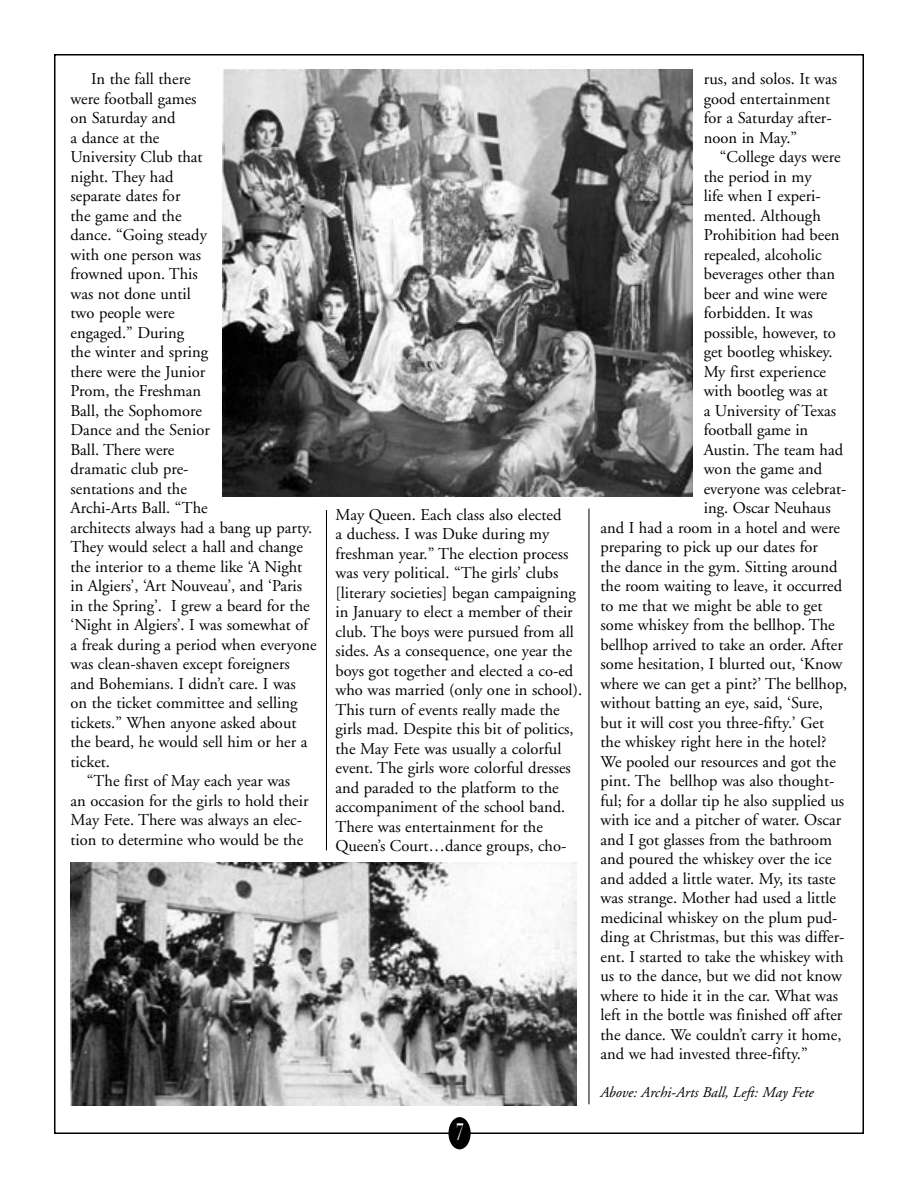
<style>
.page{position:relative;width:918px;height:1188px;background:#fff}
.page>*{position:absolute;margin:0;border:0;box-sizing:border-box;transform-origin:0 0}
.t1{font:21px "Corvinus Skyline";color:#fff}
.body_text{font:16.5px/19.5px "Adobe Garamond";color:#000}
.Captions{font:italic 15px "Adobe Garamond";color:#000}
</style>
<div class="page">
<div style="left:448px;top:1117px;width:23px;height:32px;background:#000;border-radius:50%"></div>
<hr style="left:326px;top:510px;width:1px;height:340px;background:#000">
<hr style="left:589px;top:508px;width:1px;height:596px;background:#000">
<img style="left:222px;top:69px;width:471px;height:428px">
<img style="left:70px;top:863px;width:506px;height:242px">
<p class="body_text" style="left:70px;top:70px;width:248px;text-indent:21px">In the fall there<br>were football games<br>on Saturday and<br>a dance at the<br>University Club that<br>night. They had<br>separate dates for<br>the game and the<br>dance. “Going steady<br>with one person was<br>frowned upon. This<br>was not done until<br>two people were<br>engaged.” During<br>the winter and spring<br>there were the Junior<br>Prom, the Freshman<br>Ball, the Sophomore<br>Dance and the Senior<br>Ball. There were<br>dramatic club pre-<br>sentations and the<br>Archi-Arts Ball. “The<br>architects always had a bang up party.<br>They would select a hall and change the interior to a theme like ‘A Night in Algiers’, ‘Art Nouveau’, and ‘Paris in the Spring’. I grew a beard for the ‘Night in Algiers’. I was somewhat of a freak during a period when everyone was clean-shaven except foreigners and Bohemians. I didn’t care. I was on the ticket committee and selling tickets.” When anyone asked about the beard, he would sell him or her a ticket.</p>
<p class="body_text" style="left:70px;top:772px;width:239px;text-align:center">“The first of May each year was<br>an occasion for the girls to hold their May Fete. There was always an elec&shy;tion to determine who would be the</p>
<p class="body_text" style="left:336px;top:505px;width:248px">May Queen. Each class also elected<br>a duchess. I was Duke during my freshman year.” The election process was very political. “The girls’ clubs [literary societies] began campaigning in January to elect a member of their club. The boys were pursued from all sides. As a consequence, one year the boys got together and elected a co-ed who was married (only one in school).<br>This turn of events really made the girls mad. Despite this bit of politics, the May Fete was usually a colorful event. The girls wore colorful dresses and paraded to the platform to the accompaniment of the school band.<br>There was entertainment for the Queen’s Court…dance groups, cho-</p>
<p class="t1" style="left:456px;top:1121px;width:10px">7</p>
<p class="body_text" style="left:704px;top:70px;width:135px">rus, and solos. It was good entertainment for a Saturday after&shy;noon in May.”</p>
<p class="body_text" style="left:720px;top:148px;width:122px">“College days were</p>
<p class="body_text" style="left:704px;top:167px;width:109px">the period in my</p>
<p class="body_text" style="left:704px;top:187px;width:118px">life when I experi-</p>
<p class="body_text" style="left:704px;top:206px;width:119px">mented. Although</p>
<p class="body_text" style="left:704px;top:226px;width:137px">Prohibition had been</p>
<p class="body_text" style="left:704px;top:245px;width:119px">repealed, alcoholic</p>
<p class="body_text" style="left:704px;top:265px;width:133px">beverages other than</p>
<p class="body_text" style="left:704px;top:284px;width:125px">beer and wine were</p>
<p class="body_text" style="left:704px;top:304px;width:111px">forbidden. It was</p>
<p class="body_text" style="left:704px;top:323px;width:134px">possible, however, to</p>
<p class="body_text" style="left:704px;top:343px;width:130px">get bootleg whiskey.</p>
<p class="body_text" style="left:704px;top:362px;width:124px">My first experience</p>
<p class="body_text" style="left:704px;top:382px;width:126px">with bootleg was at</p>
<p class="body_text" style="left:704px;top:401px;width:134px">a University of Texas</p>
<p class="body_text" style="left:704px;top:421px;width:106px">football game in</p>
<p class="body_text" style="left:704px;top:440px;width:141px">Austin. The team had</p>
<p class="body_text" style="left:704px;top:460px;width:120px">won the game and</p>
<p class="body_text" style="left:704px;top:479px;width:144px">everyone was celebrat-</p>
<p class="body_text" style="left:704px;top:499px;width:128px">ing. Oscar Neuhaus</p>
<p class="body_text" style="left:600px;top:518px;width:241px">and I had a room in a hotel and were</p>
<p class="body_text" style="left:600px;top:538px;width:219px">preparing to pick up our dates for</p>
<p class="body_text" style="left:600px;top:557px;width:238px">the dance in the gym. Sitting around</p>
<p class="body_text" style="left:600px;top:577px;width:243px">the room waiting to leave, it occurred</p>
<p class="body_text" style="left:600px;top:596px;width:224px">to me that we might be able to get</p>
<p class="body_text" style="left:600px;top:616px;width:236px">some whiskey from the bellhop. The</p>
<p class="body_text" style="left:600px;top:635px;width:244px">bellhop arrived to take an order. After</p>
<p class="body_text" style="left:600px;top:655px;width:244px">some hesitation, I blurted out, ‘Know</p>
<p class="body_text" style="left:600px;top:674px;width:248px">where we can get a pint?’ The bellhop,</p>
<p class="body_text" style="left:600px;top:694px;width:224px">without batting an eye, said, ‘Sure,</p>
<p class="body_text" style="left:600px;top:713px;width:225px">but it will cost you three-fifty.’ Get</p>
<p class="body_text" style="left:600px;top:733px;width:228px">the whiskey right here in the hotel?</p>
<p class="body_text" style="left:600px;top:752px;width:237px">We pooled our resources and got the</p>
<p class="body_text" style="left:600px;top:772px;width:235px">pint. The bellhop was also thought-</p>
<p class="body_text" style="left:600px;top:791px;width:245px">ful; for a dollar tip he also supplied us</p>
<p class="body_text" style="left:600px;top:811px;width:242px">with ice and a pitcher of water. Oscar</p>
<p class="body_text" style="left:600px;top:830px;width:233px">and I got glasses from the bathroom</p>
<p class="body_text" style="left:600px;top:850px;width:233px">and poured the whiskey over the ice</p>
<p class="body_text" style="left:600px;top:869px;width:237px">and added a little water. My, its taste</p>
<p class="body_text" style="left:600px;top:889px;width:237px">was strange. Mother had used a little</p>
<p class="body_text" style="left:600px;top:908px;width:238px">medicinal whiskey on the plum pud-</p>
<p class="body_text" style="left:600px;top:928px;width:246px">ding at Christmas, but this was differ-</p>
<p class="body_text" style="left:600px;top:947px;width:245px">ent. I started to take the whiskey with</p>
<p class="body_text" style="left:600px;top:967px;width:243px">us to the dance, but we did not know</p>
<p class="body_text" style="left:600px;top:986px;width:239px">where to hide it in the car. What was</p>
<p class="body_text" style="left:600px;top:1006px;width:243px">left in the bottle was finished off after</p>
<p class="body_text" style="left:600px;top:1025px;width:243px">the dance. We couldn’t carry it home,</p>
<p class="body_text" style="left:600px;top:1045px;width:209px">and we had invested three-fifty.”</p>
<p class="Captions" style="left:600px;top:1084px;width:215px">Above: Archi-Arts Ball, Left: May Fete</p>
</div>
